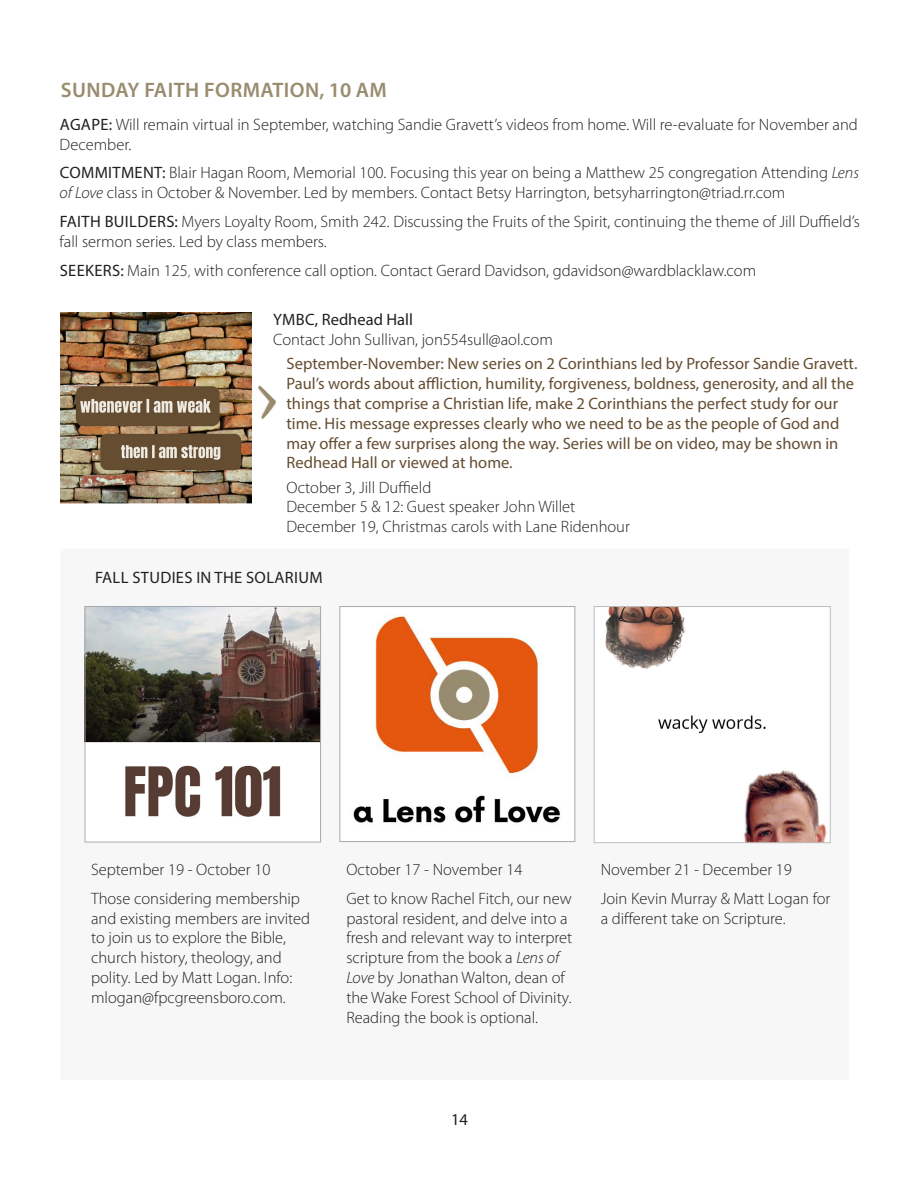
<style>
.page{position:relative;width:918px;height:1188px;background:#fff}
.page>*{position:absolute;margin:0;border:0;box-sizing:border-box;transform-origin:0 0}
.list_hed{font:600 21px "Myriad Pro";letter-spacing:.02em;color:#998c6f}
.list{font:300 16.5px/19.8px "Myriad Pro";color:#231f20}
.list-2{font:16.5px/19.8px "Myriad Pro";color:#654d32}
.list-3{font:16.5px "Myriad Pro";letter-spacing:.02em;color:#231f20}
.list-4{font:16.5px "Myriad Pro";color:#231f20}
.s1{font-weight:400}
.s2{font-style:italic}
.s3{color:#6c6d70}
</style>
<div class="page">
<div style="left:61px;top:549px;width:788px;height:531px;background:#f7f7f7"></div>
<img style="left:251px;top:385px;width:25px;height:35px">
<img style="left:61px;top:313px;width:190px;height:190px">
<img style="left:87px;top:608px;width:232px;height:209px">
<div style="left:85px;top:606px;width:236px;height:236px;border:1px solid #a8a9ad"></div>
<img style="left:605px;top:608px;width:221px;height:233px">
<div style="left:594px;top:606px;width:237px;height:237px;border:1px solid #bcbdc0"></div>
<img style="left:353px;top:616px;width:207px;height:207px">
<div style="left:340px;top:606px;width:235px;height:236px;border:1px solid #a8a9ad"></div>
<p class="list_hed" style="left:61px;top:76px;width:328px">SUNDAY FAITH FORMATION, 10 AM</p>
<p class="list" style="left:60px;top:114px;width:800px"><span class="s1">AGAPE:</span> Will remain virtual in September, watching Sandie Gravett’s videos from home. Will re-evaluate for November and<br>December.</p>
<p class="list" style="left:60px;top:163px;width:801px"><span class="s1">COMMITMENT:</span> Blair Hagan Room, Memorial 100. Focusing this year on being a Matthew 25 congregation Attending <span class="s2">Lens of Love</span> class in October &amp; November. Led by members. Contact Betsy Harrington, betsyharrington@triad.rr.com</p>
<p class="list" style="left:60px;top:211px;width:802px"><span class="s1">FAITH BUILDERS:</span> Myers Loyalty Room, Smith 242. Discussing the Fruits of the Spirit, continuing the theme of Jill Duffield’s fall sermon series. Led by class members.</p>
<p class="list" style="left:60px;top:260px;width:698px"><span class="s1">SEEKERS:</span> Main 125<span class="s3">,</span> with conference call option. Contact Gerard Davidson, gdavidson@wardblacklaw.com</p>
<p class="list-4" style="left:273px;top:310px;width:141px">YMBC, Redhead Hall</p>
<p class="list" style="left:273px;top:329px;width:281px">Contact John Sullivan, jon554sull@aol.com</p>
<p class="list-2" style="left:287px;top:354px;width:572px">September-November: New series on 2 Corinthians led by Professor Sandie Gravett.<br>Paul’s words about affliction, humility, forgiveness, boldness, generosity, and all the things that comprise a Christian life, make 2 Corinthians the perfect study for our time. His message expresses clearly who we need to be as the people of God and may offer a few surprises along the way. Series will be on video, may be shown in Redhead Hall or viewed at home.</p>
<p class="list" style="left:287px;top:477px;width:146px">October 3, Jill Duffield</p>
<p class="list" style="left:287px;top:497px;width:290px">December 5 &amp; 12: Guest speaker John Willet</p>
<p class="list" style="left:287px;top:517px;width:345px">December 19, Christmas carols with Lane Ridenhour</p>
<p class="list-3" style="left:95px;top:567px;width:229px">FALL STUDIES IN THE SOLARIUM</p>
<p class="list" style="left:91px;top:859px;width:181px">September 19 - October 10</p>
<p class="list" style="left:91px;top:888px;width:221px">Those considering membership and existing members are invited to join us to explore the Bible, church history, theology, and polity. Led by Matt Logan. Info: mlogan@fpcgreensboro.com.</p>
<p class="list" style="left:346px;top:859px;width:178px">October 17 - November 14</p>
<p class="list" style="left:346px;top:888px;width:228px">Get to know Rachel Fitch, our new pastoral resident, and delve into a fresh and relevant way to interpret scripture from the book a <span class="s2">Lens of Love</span> by Jonathan Walton, dean of the Wake Forest School of Divinity.<br>Reading the book is optional.</p>
<p class="list" style="left:601px;top:859px;width:193px">November 21 - December 19</p>
<p class="list" style="left:601px;top:888px;width:231px">Join Kevin Murray &amp; Matt Logan for a different take on Scripture.</p>
<p class="list-3" style="left:451px;top:1109px;width:18px">14</p>
</div>
